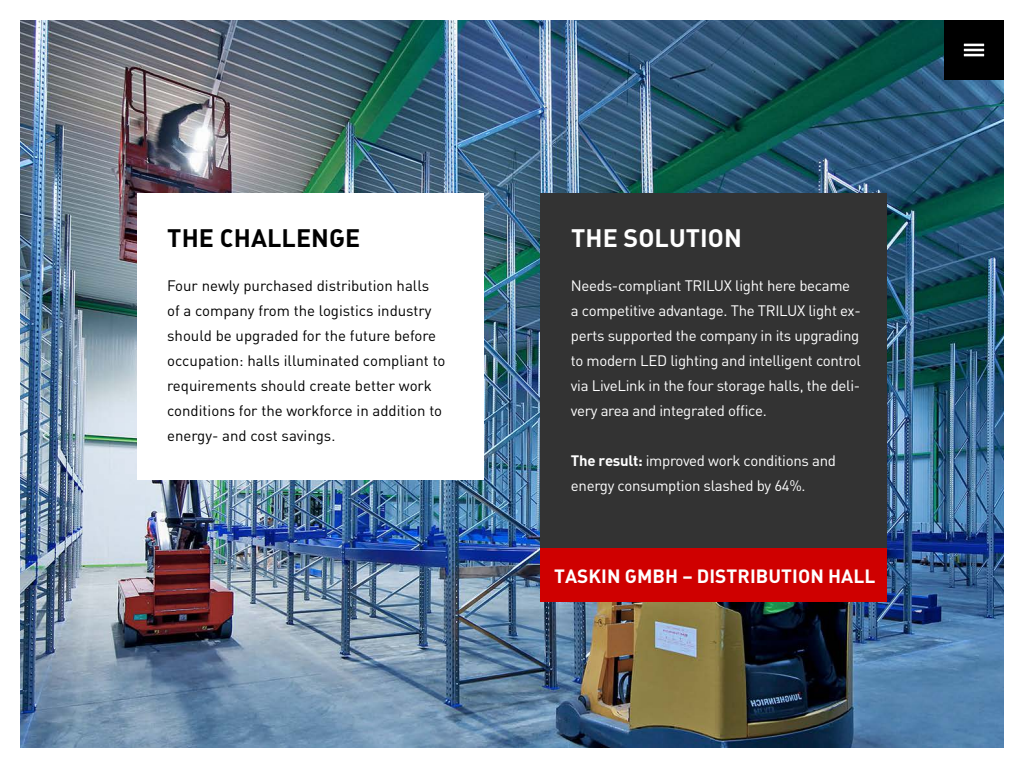
<style>
.page{position:relative;width:1024px;height:768px;background:#fff}
.page>*{position:absolute;margin:0;border:0;box-sizing:border-box;transform-origin:0 0}
.t1{font:700 25px "DIN";letter-spacing:.005em;color:#000}
.t2{font:700 25px "DIN";letter-spacing:.005em;color:#fff}
.t3{font:700 19px "DIN";letter-spacing:.005em;color:#fff}
.t4{font:15px/25px "DIN";letter-spacing:-.02em;color:#fff}
.t5{font:15px/25px "DIN";color:#000}
.s1{font-weight:700}
</style>
<div class="page">
<img style="left:20px;top:20px;width:984px;height:728px">
<div style="left:944px;top:20px;width:60px;height:60px;background:#000"></div>
<svg style="left:964px;top:44px;width:20px;height:12px"></svg>
<div style="left:138px;top:193px;width:346px;height:287px;background:#fff"></div>
<div style="left:540px;top:193px;width:346px;height:355px;background:#333"></div>
<div style="left:540px;top:548px;width:346px;height:53px;background:#cf0000"></div>
<h1 class="t1" style="left:167px;top:221px;width:194px">THE CHALLENGE</h1>
<p class="t5" style="left:167px;top:272px;width:280px">Four newly purchased distribution halls of a company from the logistics industry should be upgraded for the future before occupation: halls illuminated compliant to requirements should create better work conditions for the workforce in addition to energy- and cost savings.</p>
<h1 class="t2" style="left:571px;top:221px;width:172px">THE SOLUTION</h1>
<p class="t4" style="left:571px;top:272px;width:292px">Needs-compliant TRILUX light here became a competitive advantage. The TRILUX light ex&shy;perts supported the company in its upgrading to modern LED lighting and intelligent control via LiveLink in the four storage halls, the deli&shy;very area and integrated office.</p>
<p class="t4" style="left:571px;top:447px;width:267px"><span class="s1">The result:</span> improved work conditions and energy consumption slashed by 64%.</p>
<p class="t3" style="left:554px;top:563px;width:323px">TASKIN GMBH – DISTRIBUTION HALL</p>
</div>
